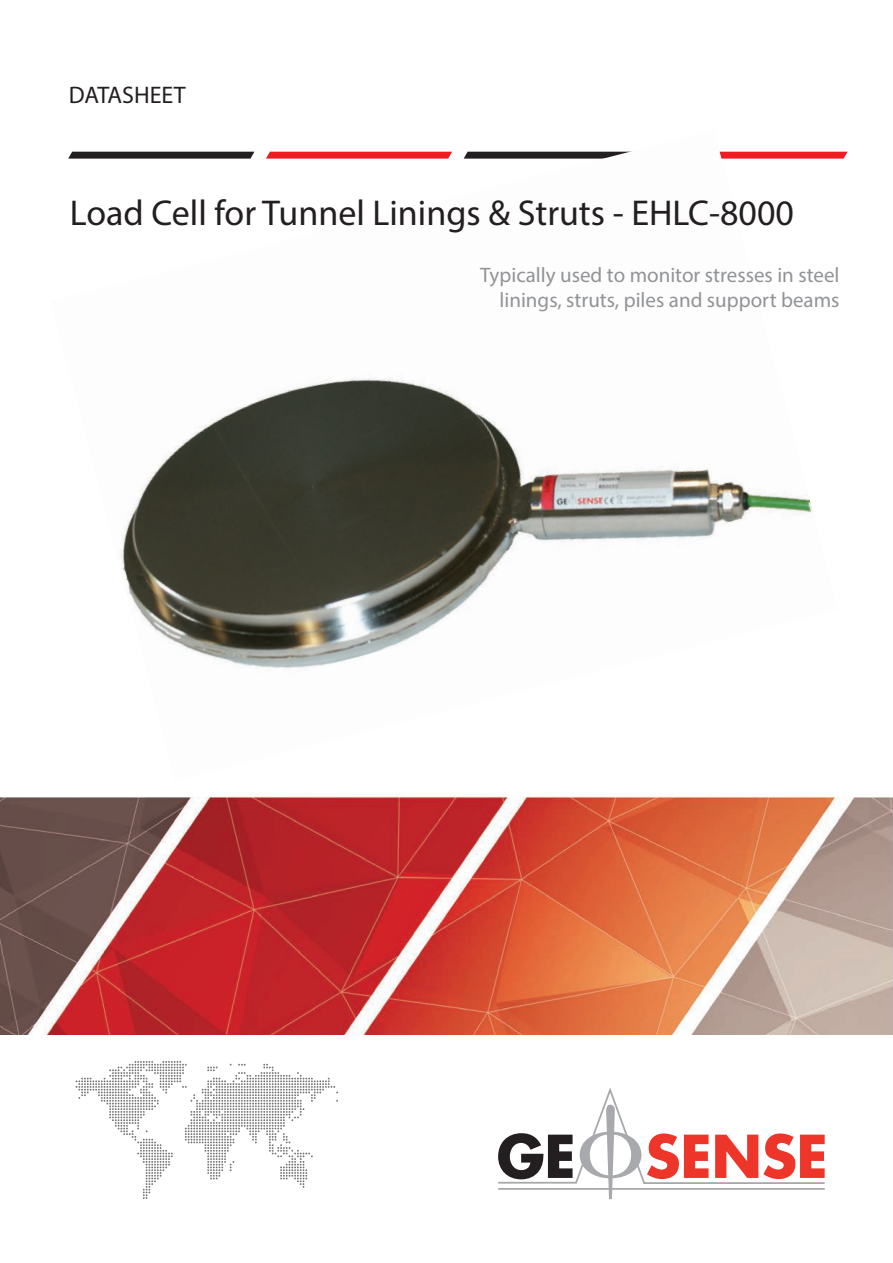
<style>
.page{position:relative;width:893px;height:1263px;background:#fff}
.page>*{position:absolute;margin:0;border:0;box-sizing:border-box;transform-origin:0 0}
.t1{font:36px "Myriad Pro";color:#231f20}
.t2{font:24px "Myriad Pro";color:#231f20}
.t3{font:21px/25.2px "Myriad Pro";color:#919396;text-align:right}
</style>
<div class="page">
<svg style="left:838px;top:152px;width:10px;height:7px"></svg>
<img style="left:0;top:796px;width:893px;height:239px">
<svg style="left:498px;top:1087px;width:327px;height:112px"></svg>
<svg style="left:76px;top:1061px;width:262px;height:138px"></svg>
<img style="left:68px;top:151px;width:770px;height:518px">
<p class="t2" style="left:69px;top:80px;width:118px">DATASHEET</p>
<h1 class="t1" style="left:70px;top:191px;width:726px">Load Cell for Tunnel Linings &amp; Struts - EHLC-8000</h1>
<p class="t3" style="left:480px;top:262px;width:361px">Typically used to monitor stresses in steel linings, struts, piles and support beams</p>
</div>
